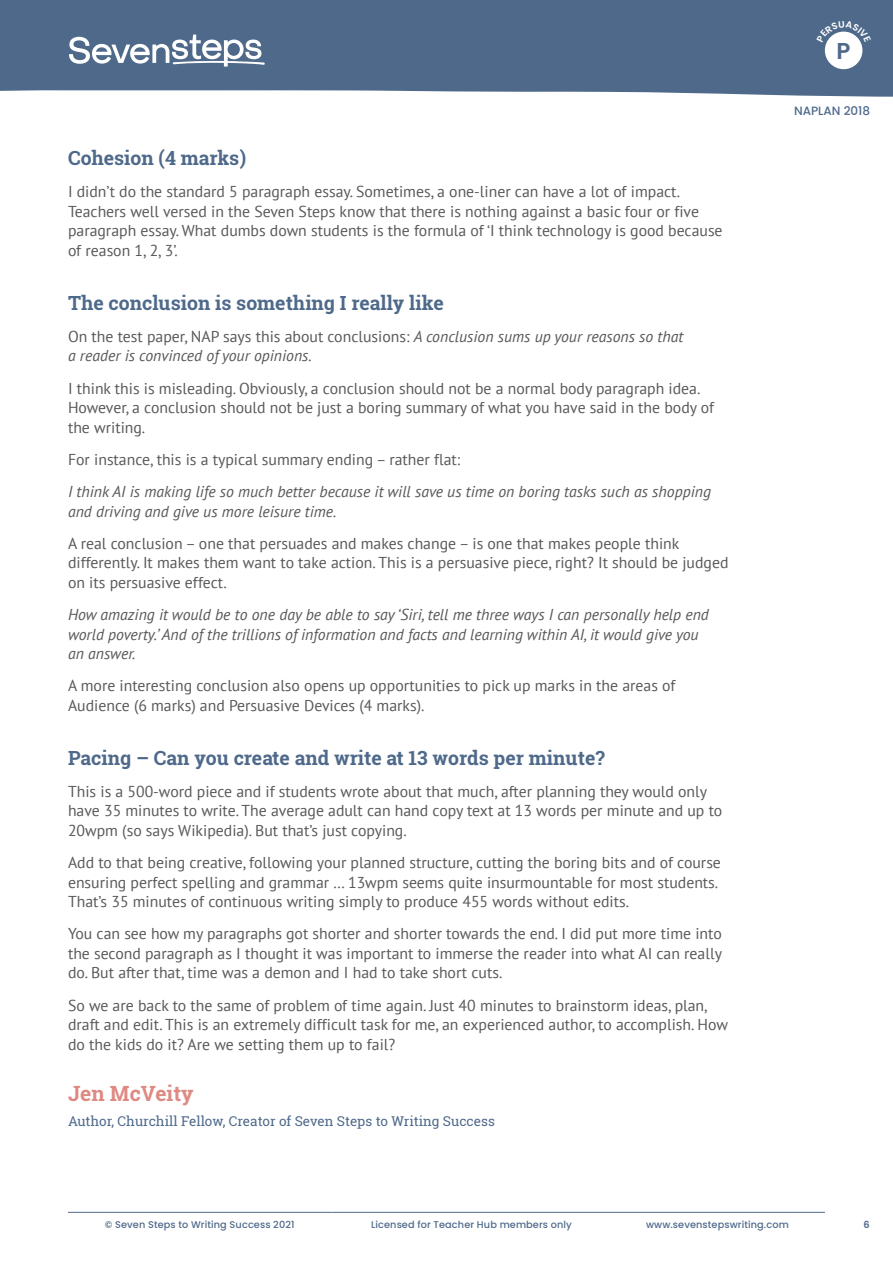
<style>
.page{position:relative;width:893px;height:1263px;background:#fff}
.page>*{position:absolute;margin:0;border:0;box-sizing:border-box;transform-origin:0 0}
.t1{font:600 22.95px "Poppins";color:#4e698a}
.NAPLAN_Jen_McVeity_1{font:700 21px "Roboto Slab";color:#df8983}
.NAPLAN_Debrief_H2{font:700 19.5px "Roboto Slab";color:#4e698a}
.NAPLAN_Body{font:15.75px/19.5px "PT Sans";color:#57585a}
.NAPLAN_Body-2{font:italic 15.75px/19.5px "PT Sans";color:#57585a}
.NAPLAN_Jen_McVeity_2{font:13.5px "Roboto Slab";color:#4e698a}
.t2{font:500 12px "Poppins";color:#4e698a}
.t3{font:500 9.75px "Poppins";letter-spacing:.01em;color:#4e698a}
.t4{font:600 9.75px "Poppins";color:#4e698a}
.s1{font-style:normal}
</style>
<div class="page">
<hr style="left:68px;top:1212px;width:264px;height:1px;background:#4e698a">
<hr style="left:332px;top:1212px;width:242px;height:1px;background:#4e698a">
<hr style="left:574px;top:1212px;width:251px;height:1px;background:#4e698a">
<div style="left:0;top:0;width:893px;height:97px;background:#4e698a"></div>
<svg style="left:69px;top:35px;width:196px;height:32px"></svg>
<div style="left:825px;top:32px;width:37px;height:37px;background:#fff;border-radius:50%"></div>
<svg style="left:816px;top:21px;width:55px;height:22px"></svg>
<h1 class="t1" style="left:836px;top:38px;width:15px">P</h1>
<p class="NAPLAN_Debrief_H2" style="left:68px;top:145px;width:180px">Cohesion (4 marks)</p>
<p class="NAPLAN_Body" style="left:68px;top:182px;width:656px">I didn’t do the standard 5 paragraph essay. Sometimes, a one-liner can have a lot of impact.<br>Teachers well versed in the Seven Steps know that there is nothing against a basic four or five paragraph essay. What dumbs down students is the formula of ‘I think technology is good because of reason 1, 2, 3’.</p>
<p class="NAPLAN_Debrief_H2" style="left:68px;top:289px;width:377px">The conclusion is something I really like</p>
<p class="NAPLAN_Body-2" style="left:68px;top:326px;width:617px"><span class="s1">On the test paper, NAP says this about conclusions:</span> A conclusion sums up your reasons so that a reader is convinced of your opinions.</p>
<p class="NAPLAN_Body" style="left:68px;top:378px;width:648px">I think this is misleading. Obviously, a conclusion should not be a normal body paragraph idea.<br>However, a conclusion should not be just a boring summary of what you have said in the body of the writing.</p>
<p class="NAPLAN_Body" style="left:68px;top:449px;width:394px">For instance, this is a typical summary ending – rather flat:</p>
<p class="NAPLAN_Body-2" style="left:68px;top:481px;width:644px">I think AI is making life so much better because it will save us time on boring tasks such as shopping and driving and give us more leisure time.</p>
<p class="NAPLAN_Body" style="left:68px;top:533px;width:662px">A real conclusion – one that persuades and makes change – is one that makes people think differently. It makes them want to take action. This is a persuasive piece, right? It should be judged on its persuasive effect.</p>
<p class="NAPLAN_Body-2" style="left:68px;top:604px;width:642px">How amazing it would be to one day be able to say ‘Siri, tell me three ways I can personally help end world poverty.’ And of the trillions of information and facts and learning within AI, it would give you an answer.</p>
<p class="NAPLAN_Body" style="left:68px;top:676px;width:609px">A more interesting conclusion also opens up opportunities to pick up marks in the areas of<br>Audience (6 marks) and Persuasive Devices (4 marks).</p>
<p class="NAPLAN_Debrief_H2" style="left:68px;top:744px;width:538px">Pacing – Can you create and write at 13 words per minute?</p>
<p class="NAPLAN_Body" style="left:68px;top:781px;width:656px">This is a 500-word piece and if students wrote about that much, after planning they would only have 35 minutes to write. The average adult can hand copy text at 13 words per minute and up to<br>20wpm (so says Wikipedia). But that’s just copying.</p>
<p class="NAPLAN_Body" style="left:68px;top:852px;width:654px">Add to that being creative, following your planned structure, cutting the boring bits and of course ensuring perfect spelling and grammar … 13wpm seems quite insurmountable for most students.<br>That’s 35 minutes of continuous writing simply to produce 455 words without edits.</p>
<p class="NAPLAN_Body" style="left:68px;top:924px;width:655px;text-align:justify">You can see how my paragraphs got shorter and shorter towards the end. I did put more time into the second paragraph as I thought it was important to immerse the reader into what AI can really do. But after that, time was a demon and I had to take short cuts.</p>
<p class="NAPLAN_Body" style="left:68px;top:995px;width:661px">So we are back to the same of problem of time again. Just 40 minutes to brainstorm ideas, plan, draft and edit. This is an extremely difficult task for me, an experienced author, to accomplish. How do the kids do it? Are we setting them up to fail?</p>
<p class="NAPLAN_Jen_McVeity_1" style="left:68px;top:1079px;width:127px">Jen McVeity</p>
<p class="NAPLAN_Jen_McVeity_2" style="left:68px;top:1112px;width:428px">Author, Churchill Fellow, Creator of Seven Steps to Writing Success</p>
<p class="t2" style="left:794px;top:104px;width:78px">NAPLAN 2018</p>
<p class="t3" style="left:105px;top:1219px;width:191px">© Seven Steps to Writing Success 2021</p>
<p class="t3" style="left:371px;top:1219px;width:202px">Licensed for Teacher Hub members only</p>
<p class="t3" style="left:646px;top:1219px;width:144px">www.sevenstepswriting.com</p>
<p class="t4" style="left:863px;top:1218px;width:8px">6</p>
</div>
